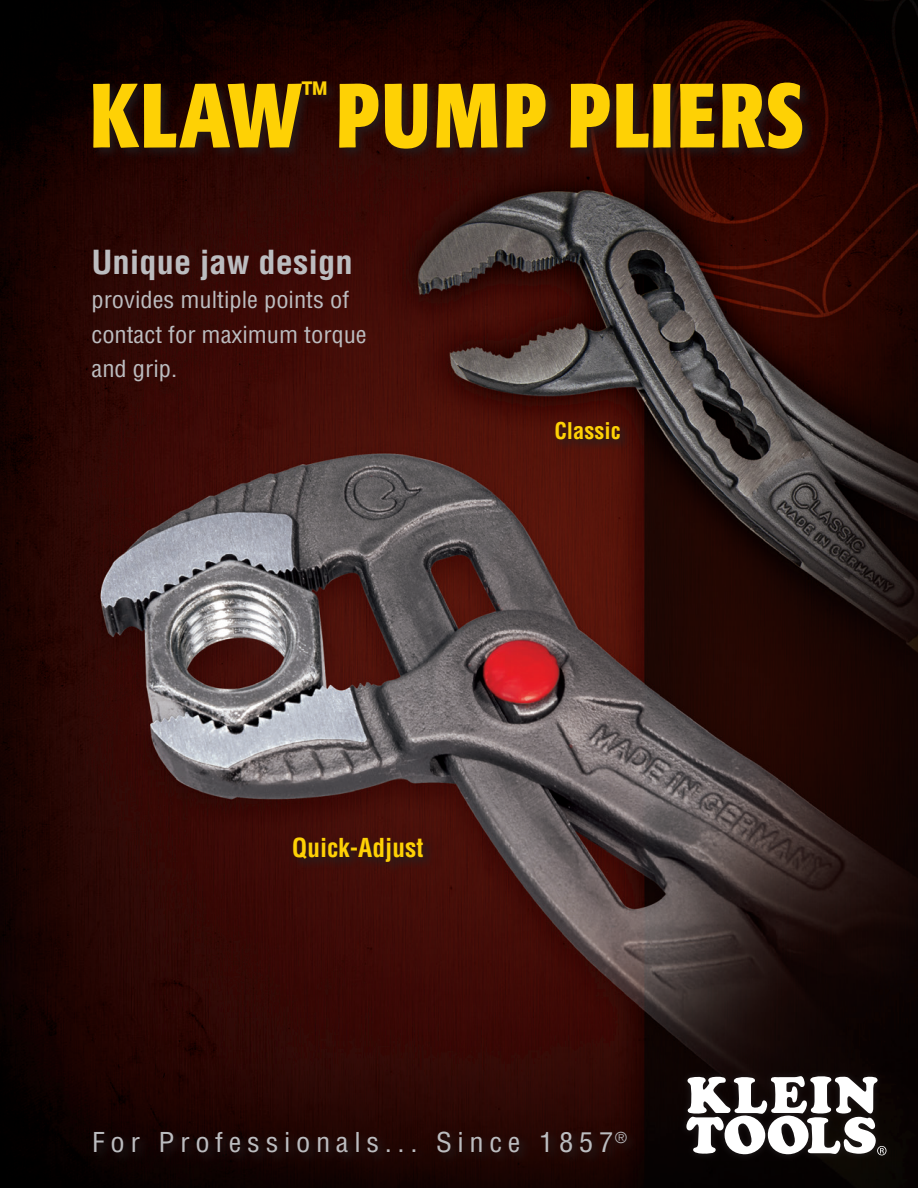
<style>
.page{position:relative;width:918px;height:1188px;background:#fff}
.page>*{position:absolute;margin:0;border:0;box-sizing:border-box;transform-origin:0 0}
.t1{font:700 condensed 90px "Formata";letter-spacing:.02em;color:#fed105;scale:.9 1}
.t2{font:700 condensed 40.5px "Formata";color:#fed105;scale:.9 1}
.t3{font:700 condensed 32.4px "Helvetica";color:#bcbdc0;scale:1.07 1}
.t4{font:condensed 26.7px "Helvetica";letter-spacing:.2em;color:#bcbdc0;scale:1.07 1}
.t5{font:700 condensed 25.5px "Helvetica";color:#fed105}
.t6{font:condensed 22.95px/34.5px "Helvetica";color:#bcbdc0;scale:1.07 1}
.t7{font:700 condensed 22.5px "Helvetica";color:#fed105}
</style>
<div class="page">
<img style="left:0;top:0;width:918px;height:1188px">
<div style="left:91px;top:1128px;width:548px;height:36px;background:linear-gradient(to right,#130404,#260804)"></div>
<div style="left:679px;top:1069px;width:215px;height:94px;background:#0c0503"></div>
<svg style="left:686px;top:1076px;width:200px;height:79px"></svg>
<div style="left:290px;top:835px;width:145px;height:39px;background:#3d110d"></div>
<svg style="left:552px;top:419px;width:80px;height:33px;background:#47130c"></svg>
<div style="left:90px;top:78px;width:725px;height:84px;background:#231f20;opacity:.75"></div>
<h2 class="t2" style="left:302px;top:71px;width:29px">™</h2>
<h1 class="t1" style="left:90px;top:60px;width:795px">KLAW PUMP PLIERS</h1>
<h3 class="t3" style="left:92px;top:242px;width:246px">Unique jaw design</h3>
<p class="t6" style="left:92px;top:282px;width:259px">provides multiple points of contact for maximum torque and grip.</p>
<p class="t7" style="left:554px;top:417px;width:68px">Classic</p>
<p class="t5" style="left:292px;top:832px;width:133px">Quick-Adjust</p>
<p class="t4" style="left:92px;top:1125px;width:501px">For Professionals... Since 1857 <sup>®</sup></p>
</div>
